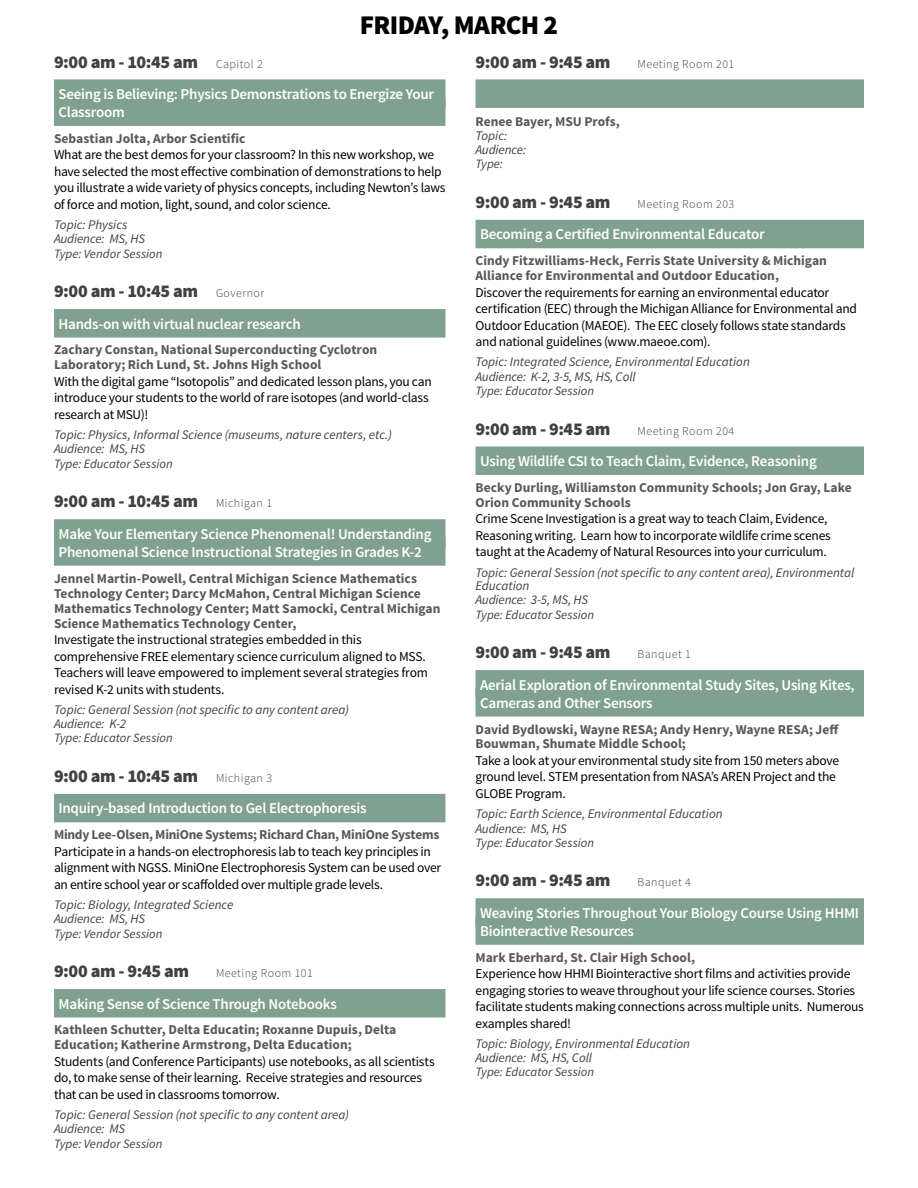
<style>
.page{position:relative;width:918px;height:1188px;background:#fff}
.page>*{position:absolute;margin:0;border:0;box-sizing:border-box;transform-origin:0 0}
.t1{font:900 27px "Source Sans Pro";letter-spacing:-.03em;color:#000}
.t2{font:900 18px "Source Sans Pro";letter-spacing:-.025em;color:#414042}
.t3{font:600 15px/18px "Source Sans Pro";letter-spacing:-.015em;color:#fff}
.t4{font:13.5px/16.5px "Source Sans Pro";letter-spacing:-.015em;color:#000}
.t5{font:700 13.5px/15px "Source Sans Pro";color:#58595b}
.t6{font:700 13.5px "Source Sans Pro";letter-spacing:-.02em;color:#58595b}
.t7{font:italic 13.2px/14.2px "Source Sans Pro";color:#414042}
.t8{font:italic 12.75px "Source Sans Pro";letter-spacing:.005em;color:#414042}
.t9{font:300 12px "Source Sans Pro";letter-spacing:.04em;color:#414042}
.s1{font-weight:300;font-size:12px}
</style>
<div class="page">
<div style="left:54px;top:79px;width:392px;height:29px;background:#80a190"></div>
<div style="left:54px;top:97px;width:392px;height:29px;background:#80a190"></div>
<div style="left:54px;top:309px;width:392px;height:29px;background:#80a190"></div>
<div style="left:54px;top:519px;width:392px;height:29px;background:#80a190"></div>
<div style="left:54px;top:537px;width:392px;height:29px;background:#80a190"></div>
<div style="left:54px;top:794px;width:392px;height:28px;background:#80a190"></div>
<div style="left:54px;top:989px;width:392px;height:29px;background:#80a190"></div>
<div style="left:476px;top:79px;width:388px;height:29px;background:#80a190"></div>
<div style="left:476px;top:220px;width:388px;height:28px;background:#80a190"></div>
<div style="left:476px;top:446px;width:388px;height:29px;background:#80a190"></div>
<div style="left:476px;top:670px;width:388px;height:29px;background:#80a190"></div>
<div style="left:476px;top:688px;width:388px;height:29px;background:#80a190"></div>
<div style="left:476px;top:898px;width:388px;height:29px;background:#80a190"></div>
<div style="left:476px;top:916px;width:388px;height:29px;background:#80a190"></div>
<h1 class="t1" style="left:360px;top:7px;width:200px">FRIDAY, MARCH 2</h1>
<h2 class="t2" style="left:54px;top:50px;width:210px">9:00 am - 10:45 am <span class="s1">Capitol 2</span></h2>
<p class="t3" style="left:58px;top:85px;width:377px">Seeing is Believing: Physics Demonstrations to Energize Your<br>Classroom</p>
<p class="t5" style="left:54px;top:131px;width:193px">Sebastian Jolta, Arbor Scientific</p>
<p class="t4" style="left:54px;top:147px;width:393px">What are the best demos for your classroom? In this new workshop, we have selected the most effective combination of demonstrations to help you illustrate a wide variety of physics concepts, including Newton’s laws of force and motion, light, sound, and color science.</p>
<p class="t7" style="left:54px;top:218px;width:93px">Topic: Physics<br>Audience: MS, HS</p>
<p class="t8" style="left:54px;top:245px;width:110px">Type: Vendor Session</p>
<h2 class="t2" style="left:54px;top:279px;width:212px">9:00 am - 10:45 am <span class="s1">Governor</span></h2>
<p class="t3" style="left:58px;top:315px;width:244px">Hands-on with virtual nuclear research</p>
<p class="t5" style="left:54px;top:343px;width:325px">Zachary Constan, National Superconducting Cyclotron<br>Laboratory; Rich Lund, St. Johns High School</p>
<p class="t4" style="left:54px;top:373px;width:380px">With the digital game “Isotopolis” and dedicated lesson plans, you can introduce your students to the world of rare isotopes (and world-class research at MSU)!</p>
<p class="t7" style="left:54px;top:428px;width:339px">Topic: Physics, Informal Science (museums, nature centers, etc.)<br>Audience: MS, HS</p>
<p class="t8" style="left:54px;top:456px;width:120px">Type: Educator Session</p>
<h2 class="t2" style="left:54px;top:490px;width:220px">9:00 am - 10:45 am <span class="s1">Michigan 1</span></h2>
<p class="t3" style="left:58px;top:525px;width:375px">Make Your Elementary Science Phenomenal! Understanding<br>Phenomenal Science Instructional Strategies in Grades K-2</p>
<p class="t5" style="left:54px;top:571px;width:388px">Jennel Martin-Powell, Central Michigan Science Mathematics Technology Center; Darcy McMahon, Central Michigan Science Mathematics Technology Center; Matt Samocki, Central Michigan Science Mathematics Technology Center,</p>
<p class="t4" style="left:54px;top:632px;width:376px">Investigate the instructional strategies embedded in this comprehensive FREE elementary science curriculum aligned to MSS.<br>Teachers will leave empowered to implement several strategies from revised K-2 units with students.</p>
<p class="t7" style="left:54px;top:702px;width:297px">Topic: General Session (not specific to any content area)<br>Audience: K-2</p>
<p class="t8" style="left:54px;top:730px;width:120px">Type: Educator Session</p>
<h2 class="t2" style="left:54px;top:764px;width:220px">9:00 am - 10:45 am <span class="s1">Michigan 3</span></h2>
<p class="t3" style="left:58px;top:800px;width:310px">Inquiry-based Introduction to Gel Electrophoresis</p>
<p class="t6" style="left:54px;top:826px;width:387px">Mindy Lee-Olsen, MiniOne Systems; Richard Chan, MiniOne Systems</p>
<p class="t4" style="left:54px;top:843px;width:389px">Participate in a hands-on electrophoresis lab to teach key principles in alignment with NGSS. MiniOne Electrophoresis System can be used over an entire school year or scaffolded over multiple grade levels.</p>
<p class="t7" style="left:54px;top:897px;width:181px">Topic: Biology, Integrated Science<br>Audience: MS, HS</p>
<p class="t8" style="left:54px;top:925px;width:110px">Type: Vendor Session</p>
<h2 class="t2" style="left:54px;top:959px;width:136px">9:00 am - 9:45 am</h2>
<p class="t9" style="left:216px;top:966px;width:98px">Meeting Room 101</p>
<p class="t3" style="left:58px;top:995px;width:280px">Making Sense of Science Through Notebooks</p>
<p class="t5" style="left:54px;top:1023px;width:344px">Kathleen Schutter, Delta Educatin; Roxanne Dupuis, Delta<br>Education; Katherine Armstrong, Delta Education;</p>
<p class="t4" style="left:54px;top:1053px;width:382px">Students (and Conference Participants) use notebooks, as all scientists do, to make sense of their learning. Receive strategies and resources that can be used in classrooms tomorrow.</p>
<p class="t7" style="left:54px;top:1108px;width:297px">Topic: General Session (not specific to any content area)<br>Audience: MS</p>
<p class="t8" style="left:54px;top:1136px;width:110px">Type: Vendor Session</p>
<h2 class="t2" style="left:476px;top:50px;width:136px">9:00 am - 9:45 am</h2>
<p class="t9" style="left:638px;top:56px;width:98px">Meeting Room 201</p>
<p class="t5" style="left:476px;top:115px;width:146px">Renee Bayer, MSU Profs,</p>
<p class="t7" style="left:476px;top:128px;width:52px">Topic:<br>Audience:</p>
<p class="t8" style="left:476px;top:156px;width:29px">Type:</p>
<h2 class="t2" style="left:476px;top:190px;width:136px">9:00 am - 9:45 am</h2>
<p class="t9" style="left:638px;top:197px;width:98px">Meeting Room 203</p>
<p class="t3" style="left:480px;top:226px;width:286px">Becoming a Certified Environmental Educator</p>
<p class="t5" style="left:476px;top:254px;width:353px">Cindy Fitzwilliams-Heck, Ferris State University &amp; Michigan<br>Alliance for Environmental and Outdoor Education,</p>
<p class="t4" style="left:476px;top:284px;width:383px">Discover the requirements for earning an environmental educator certification (EEC) through the Michigan Alliance for Environmental and Outdoor Education (MAEOE). The EEC closely follows state standards and national guidelines (www.maeoe.com).</p>
<p class="t7" style="left:476px;top:355px;width:276px">Topic: Integrated Science, Environmental Education<br>Audience: K-2, 3-5, MS, HS, Coll</p>
<p class="t8" style="left:476px;top:383px;width:120px">Type: Educator Session</p>
<h2 class="t2" style="left:476px;top:417px;width:136px">9:00 am - 9:45 am</h2>
<p class="t9" style="left:638px;top:423px;width:98px">Meeting Room 204</p>
<p class="t3" style="left:480px;top:452px;width:338px">Using Wildlife CSI to Teach Claim, Evidence, Reasoning</p>
<p class="t5" style="left:476px;top:480px;width:378px">Becky Durling, Williamston Community Schools; Jon Gray, Lake<br>Orion Community Schools</p>
<p class="t4" style="left:476px;top:511px;width:357px">Crime Scene Investigation is a great way to teach Claim, Evidence,<br>Reasoning writing. Learn how to incorporate wildlife crime scenes taught at the Academy of Natural Resources into your curriculum.</p>
<p class="t7" style="left:476px;top:565px;width:380px">Topic: General Session (not specific to any content area), Environmental<br>Education<br>Audience: 3-5, MS, HS</p>
<p class="t8" style="left:476px;top:607px;width:120px">Type: Educator Session</p>
<h2 class="t2" style="left:476px;top:640px;width:136px">9:00 am - 9:45 am</h2>
<p class="t9" style="left:638px;top:647px;width:55px">Banquet 1</p>
<p class="t3" style="left:480px;top:676px;width:376px">Aerial Exploration of Environmental Study Sites, Using Kites,<br>Cameras and Other Sensors</p>
<p class="t5" style="left:476px;top:722px;width:365px">David Bydlowski, Wayne RESA; Andy Henry, Wayne RESA; Jeff<br>Bouwman, Shumate Middle School;</p>
<p class="t4" style="left:476px;top:752px;width:365px">Take a look at your environmental study site from 150 meters above ground level. STEM presentation from NASA’s AREN Project and the<br>GLOBE Program.</p>
<p class="t7" style="left:476px;top:807px;width:249px">Topic: Earth Science, Environmental Education<br>Audience: MS, HS</p>
<p class="t8" style="left:476px;top:835px;width:120px">Type: Educator Session</p>
<h2 class="t2" style="left:476px;top:869px;width:136px">9:00 am - 9:45 am</h2>
<p class="t9" style="left:638px;top:875px;width:55px">Banquet 4</p>
<p class="t3" style="left:480px;top:904px;width:381px">Weaving Stories Throughout Your Biology Course Using HHMI<br>Biointeractive Resources</p>
<p class="t5" style="left:476px;top:950px;width:221px">Mark Eberhard, St. Clair High School,</p>
<p class="t4" style="left:476px;top:966px;width:390px">Experience how HHMI Biointeractive short films and activities provide engaging stories to weave throughout your life science courses. Stories facilitate students making connections across multiple units. Numerous examples shared!</p>
<p class="t7" style="left:476px;top:1036px;width:216px">Topic: Biology, Environmental Education<br>Audience: MS, HS, Coll</p>
<p class="t8" style="left:476px;top:1064px;width:120px">Type: Educator Session</p>
</div>
